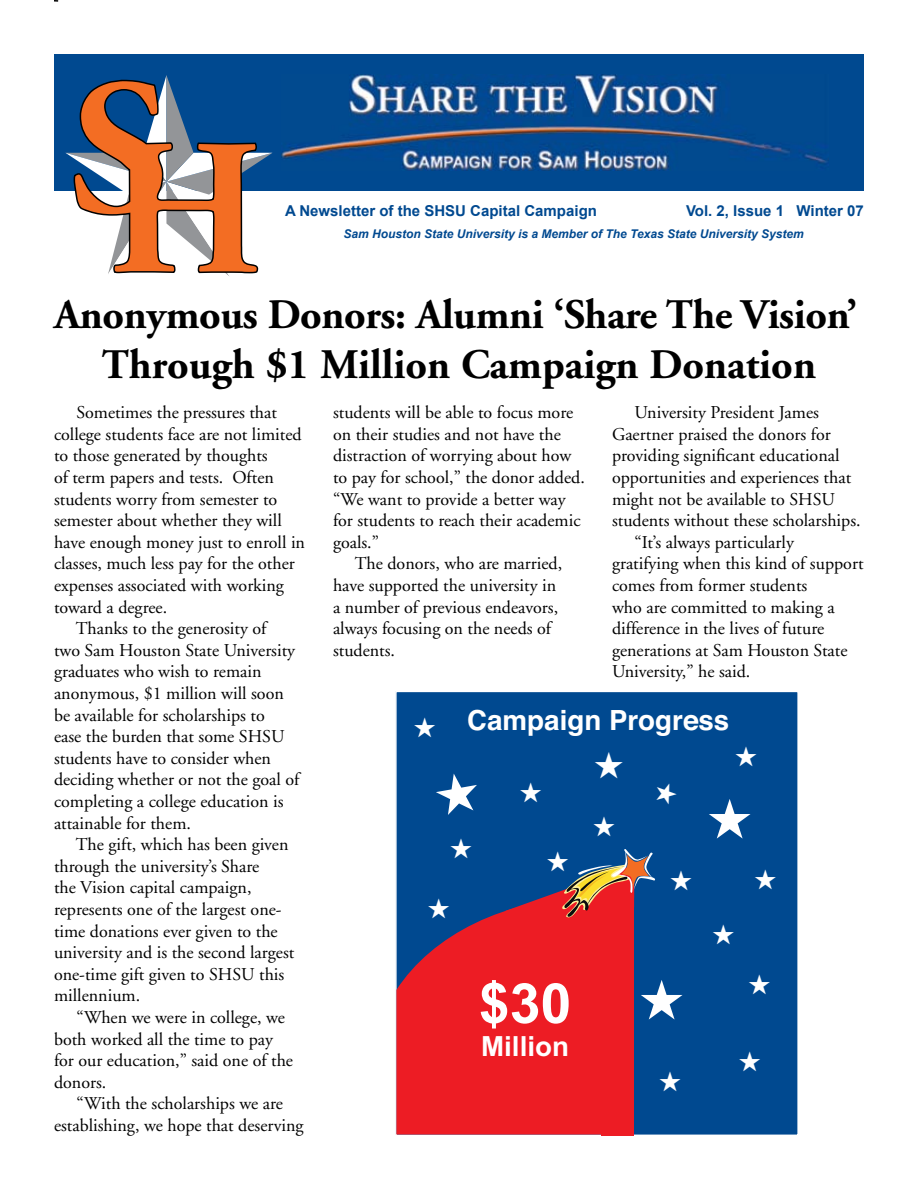
<style>
.page{position:relative;width:918px;height:1188px;background:#fff}
.page>*{position:absolute;margin:0;border:0;box-sizing:border-box;transform-origin:0 0}
.t1{font:700 55.5px "Arial";color:#fff}
.t2{font:700 42px/50.4px "Adobe Garamond";letter-spacing:-.01em;color:#000;text-align:center}
.t3{font:700 27.75px "Helvetica";color:#fff}
.t4{font:700 27.75px "Arial";color:#fff}
.t5{font:18px/21.6px "Adobe Garamond";color:#000}
.t6{font:700 15px "Arial";color:#004990}
.t7{font:italic 700 12px "Arial";color:#004990}
</style>
<div class="page">
<div style="left:54px;top:54px;width:810px;height:137px;background:#004990"></div>
<img style="left:281px;top:74px;width:547px;height:97px">
<svg style="left:65px;top:75px;width:208px;height:201px"></svg>
<div style="left:396px;top:691px;width:402px;height:444px;background:#004990"></div>
<div style="left:395px;top:691px;width:404px;height:445px;border:2px solid #fff"></div>
<svg style="left:396px;top:898px;width:205px;height:237px;background:#d6202e"></svg>
<div style="left:601px;top:898px;width:33px;height:237px;background:#ed1c24"></div>
<svg style="left:504px;top:849px;width:151px;height:69px"></svg>
<svg style="left:428px;top:899px;width:21px;height:20px"></svg>
<p class="t6" style="left:285px;top:203px;width:313px">A Newsletter of the SHSU Capital Campaign</p>
<p class="t6" style="left:686px;top:203px;width:179px">Vol. 2, Issue 1 Winter 07</p>
<p class="t7" style="left:344px;top:227px;width:462px">Sam Houston State University is a Member of The Texas State University System</p>
<h2 class="t2" style="left:54px;top:290px;width:805px">Anonymous Donors: Alumni ‘Share The Vision’<br>Through $1 Million Campaign Donation</h2>
<p class="t5" style="left:76px;top:402px;width:202px">Sometimes the pressures that</p>
<p class="t5" style="left:54px;top:424px;width:249px">college students face are not limited</p>
<p class="t5" style="left:54px;top:445px;width:215px">to those generated by thoughts</p>
<p class="t5" style="left:54px;top:467px;width:221px">of term papers and tests. Often</p>
<p class="t5" style="left:54px;top:489px;width:225px">students worry from semester to</p>
<p class="t5" style="left:54px;top:510px;width:229px">semester about whether they will</p>
<p class="t5" style="left:54px;top:532px;width:253px">have enough money just to enroll in</p>
<p class="t5" style="left:54px;top:553px;width:242px">classes, much less pay for the other</p>
<p class="t5" style="left:54px;top:575px;width:232px">expenses associated with working</p>
<p class="t5" style="left:54px;top:597px;width:115px">toward a degree.</p>
<p class="t5" style="left:76px;top:618px;width:192px">Thanks to the generosity of</p>
<p class="t5" style="left:54px;top:640px;width:243px">two Sam Houston State University</p>
<p class="t5" style="left:54px;top:661px;width:209px">graduates who wish to remain</p>
<p class="t5" style="left:54px;top:683px;width:231px">anonymous, $1 million will soon</p>
<p class="t5" style="left:54px;top:705px;width:212px">be available for scholarships to</p>
<p class="t5" style="left:54px;top:726px;width:232px">ease the burden that some SHSU</p>
<p class="t5" style="left:54px;top:748px;width:219px">students have to consider when</p>
<p class="t5" style="left:54px;top:769px;width:247px">deciding whether or not the goal of</p>
<p class="t5" style="left:54px;top:791px;width:231px">completing a college education is</p>
<p class="t5" style="left:54px;top:813px;width:139px">attainable for them.</p>
<p class="t5" style="left:76px;top:834px;width:214px">The gift, which has been given</p>
<p class="t5" style="left:54px;top:856px;width:207px">through the university’s Share</p>
<p class="t5" style="left:54px;top:877px;width:199px">the Vision capital campaign,</p>
<p class="t5" style="left:54px;top:899px;width:229px">represents one of the largest one-</p>
<p class="t5" style="left:54px;top:921px;width:225px">time donations ever given to the</p>
<p class="t5" style="left:54px;top:942px;width:242px">university and is the second largest</p>
<p class="t5" style="left:54px;top:964px;width:232px">one-time gift given to SHSU this</p>
<p class="t5" style="left:54px;top:985px;width:88px">millennium.</p>
<p class="t5" style="left:76px;top:1007px;width:210px">“When we were in college, we</p>
<p class="t5" style="left:54px;top:1029px;width:221px">both worked all the time to pay</p>
<p class="t5" style="left:54px;top:1050px;width:241px">for our education,” said one of the</p>
<p class="t5" style="left:54px;top:1072px;width:54px">donors.</p>
<p class="t5" style="left:76px;top:1093px;width:208px">“With the scholarships we are</p>
<p class="t5" style="left:54px;top:1115px;width:251px">establishing, we hope that deserving</p>
<p class="t5" style="left:333px;top:402px;width:253px">students will be able to focus more on their studies and not have the distraction of worrying about how to pay for school,” the donor added. “We want to provide a better way for students to reach their academic goals.”</p>
<p class="t5" style="left:333px;top:553px;width:231px;text-indent:22px">The donors, who are married, have supported the university in a number of previous endeavors, always focusing on the needs of students.</p>
<p class="t5" style="left:634px;top:402px;width:186px">University President James</p>
<p class="t5" style="left:612px;top:424px;width:220px">Gaertner praised the donors for</p>
<p class="t5" style="left:612px;top:445px;width:229px">providing significant educational</p>
<p class="t5" style="left:612px;top:467px;width:241px">opportunities and experiences that</p>
<p class="t5" style="left:612px;top:489px;width:224px">might not be available to SHSU</p>
<p class="t5" style="left:612px;top:510px;width:250px">students without these scholarships.</p>
<p class="t5" style="left:634px;top:532px;width:161px">“It’s always particularly</p>
<p class="t5" style="left:612px;top:553px;width:253px">gratifying when this kind of support</p>
<p class="t5" style="left:612px;top:575px;width:197px">comes from former students</p>
<p class="t5" style="left:612px;top:597px;width:224px">who are committed to making a</p>
<p class="t5" style="left:612px;top:618px;width:214px">difference in the lives of future</p>
<p class="t5" style="left:612px;top:640px;width:237px">generations at Sam Houston State</p>
<p class="t5" style="left:612px;top:661px;width:140px">University,” he said.</p>
<h3 class="t3" style="left:467px;top:695px;width:264px">Campaign Progress</h3>
<h1 class="t1" style="left:479px;top:972px;width:94px">$30</h1>
<h3 class="t4" style="left:481px;top:1031px;width:89px">Million</h3>
</div>
